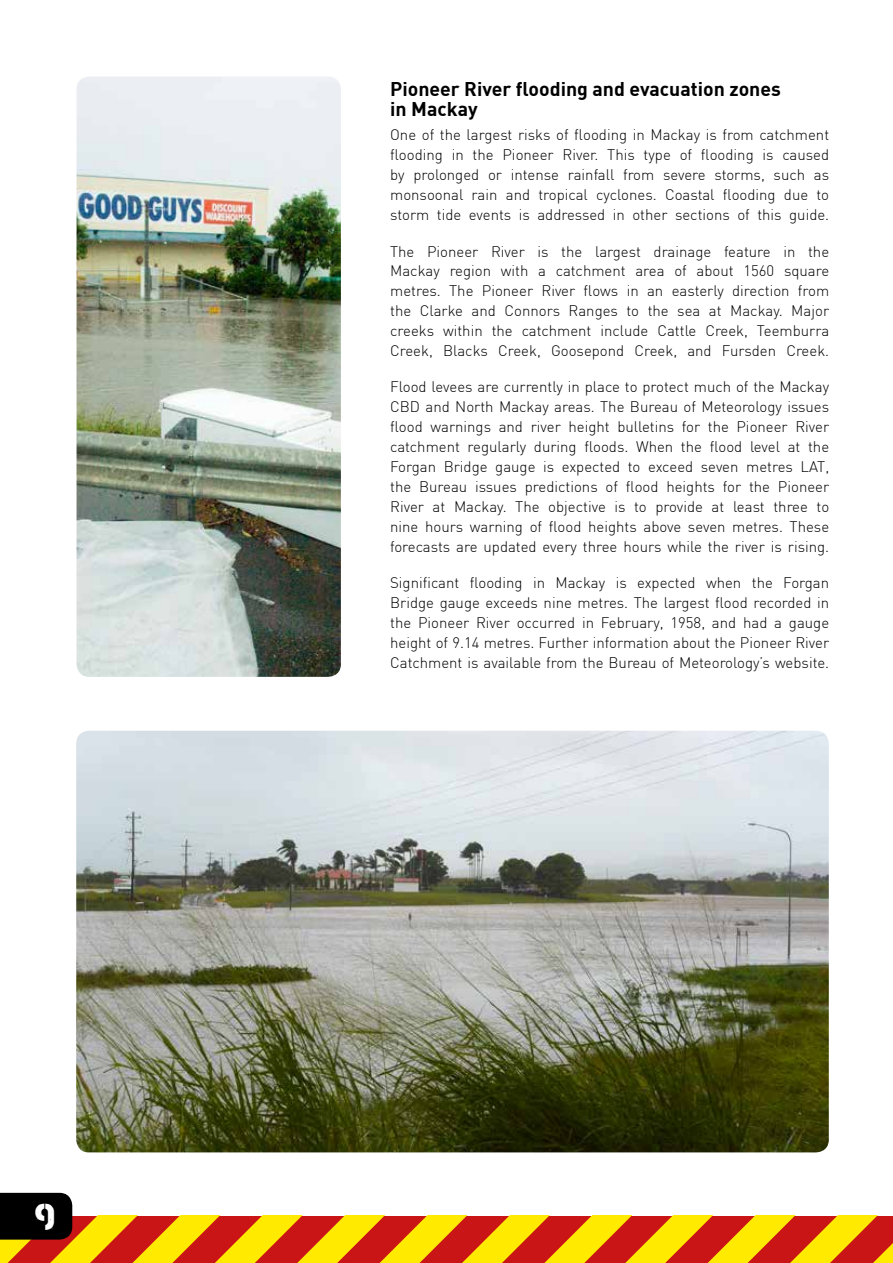
<style>
.page{position:relative;width:893px;height:1263px;background:#fff}
.page>*{position:absolute;margin:0;border:0;box-sizing:border-box;transform-origin:0 0}
.t1{font:37.5px "Captureit";color:#fff}
.t2{font:700 19.5px/20px "DIN";color:#000}
.t3{font:300 15px/20px "DIN";color:#000;text-align:justify}
</style>
<div class="page">
<svg style="left:0;top:1193px;width:893px;height:70px"></svg>
<img style="left:76px;top:731px;width:753px;height:421px">
<img style="left:77px;top:77px;width:264px;height:600px">
<h1 class="t1" style="left:36px;top:1195px;width:21px">9</h1>
<h2 class="t2" style="left:390px;top:78px;width:392px">Pioneer River flooding and evacuation zones in Mackay</h2>
<p class="t3" style="left:390px;top:125px;width:441px">One of the largest risks of flooding in Mackay is from catchment flooding in the Pioneer River. This type of flooding is caused by prolonged or intense rainfall from severe storms, such as monsoonal rain and tropical cyclones. Coastal flooding due to storm tide events is addressed in other sections of this guide.</p>
<p class="t3" style="left:390px;top:241px;width:441px">The Pioneer River is the largest drainage feature in the Mackay region with a catchment area of about 1560 square metres. The Pioneer River flows in an easterly direction from the Clarke and Connors Ranges to the sea at Mackay. Major creeks within the catchment include Cattle Creek, Teemburra Creek, Blacks Creek, Goosepond Creek, and Fursden Creek.</p>
<p class="t3" style="left:390px;top:377px;width:441px">Flood levees are currently in place to protect much of the Mackay CBD and North Mackay areas. The Bureau of Meteorology issues flood warnings and river height bulletins for the Pioneer River catchment regularly during floods. When the flood level at the Forgan Bridge gauge is expected to exceed seven metres LAT, the Bureau issues predictions of flood heights for the Pioneer River at Mackay. The objective is to provide at least three to nine hours warning of flood heights above seven metres. These forecasts are updated every three hours while the river is rising.</p>
<p class="t3" style="left:390px;top:573px;width:440px">Significant flooding in Mackay is expected when the Forgan Bridge gauge exceeds nine metres. The largest flood recorded in the Pioneer River occurred in February, 1958, and had a gauge height of 9.14 metres. Further information about the Pioneer River Catchment is available from the Bureau of Meteorology’s website.</p>
</div>
